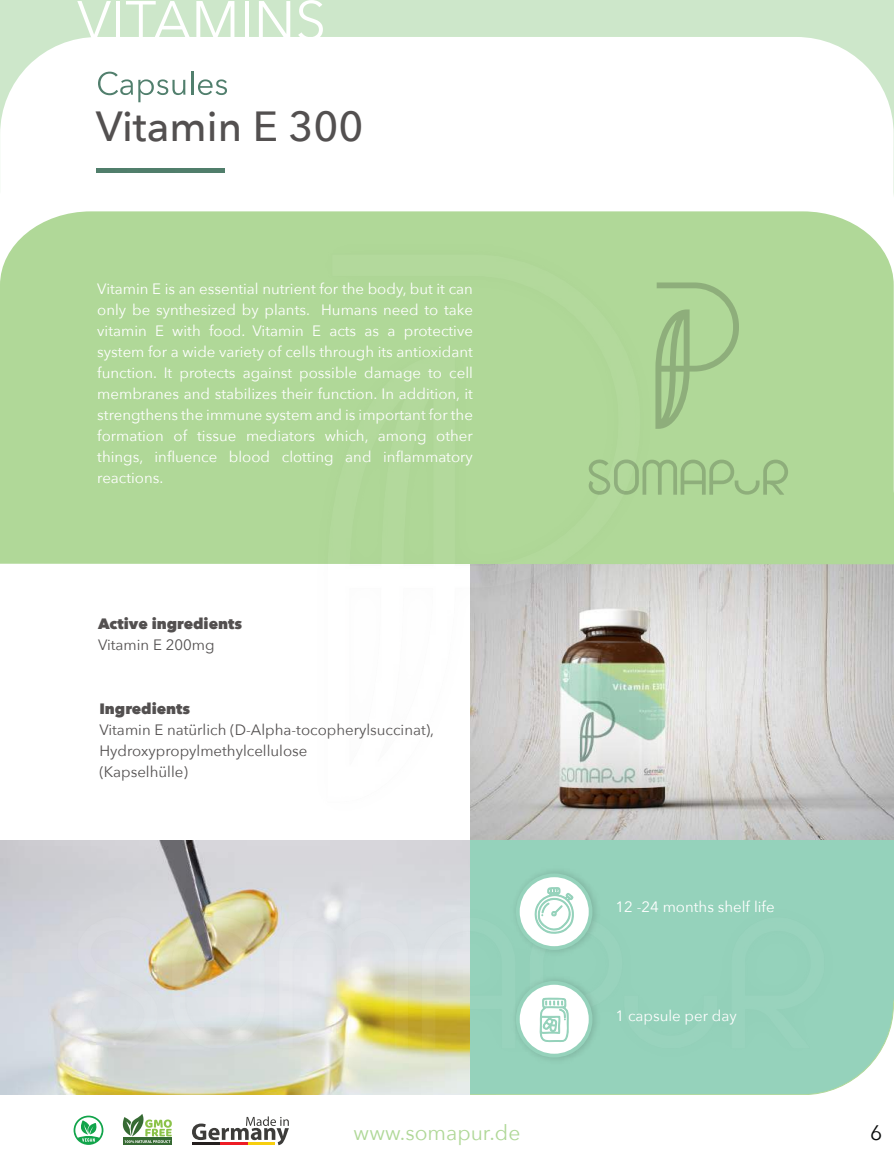
<style>
.page{position:relative;width:894px;height:1165px;background:#fff}
.page>*{position:absolute;margin:0;border:0;box-sizing:border-box;transform-origin:0 0}
.t1{font:42px "font 0000000026 f 66 a 93";color:#535050}
.t2{font:21px "font 0000000026 f 66 a 93";color:#b0d898}
.t3{font:21px "font 0000000026 f 66 a 93";color:#080a0a}
.t4{font:15px/21px "font 0000000026 f 66 a 93";color:#fff;text-align:justify}
.t5{font:15px/21px "font 0000000026 f 66 a 93";color:#535050}
.t6{font:15px "font 0000000026 f 66 af 5";color:#535050}
</style>
<div class="page">
<img style="left:849px;top:564px;width:44px;height:276px">
<img style="left:0;top:841px;width:470px;height:253px">
<svg style="left:470px;top:840px;width:423px;height:254px;background:#9ed5c0"></svg>
<div style="left:0;top:290px;width:893px;height:274px;background:#b0d898"></div>
<svg style="left:0;top:0;width:893px;height:290px"></svg>
<svg style="left:77px;top:1px;width:34px;height:39px"></svg>
<hr style="left:116px;top:1px;width:4px;height:39px;background:#fff">
<svg style="left:126px;top:1px;width:108px;height:39px"></svg>
<svg style="left:244px;top:1px;width:4px;height:39px"></svg>
<svg style="left:259px;top:1px;width:31px;height:39px"></svg>
<svg style="left:298px;top:0;width:25px;height:41px"></svg>
<img style="left:51px;top:226px;width:798px;height:849px">
<svg style="left:655px;top:282px;width:83px;height:147px;background:#a7cc90"></svg>
<svg style="left:588px;top:459px;width:199px;height:36px;background:#a5cb8f"></svg>
<img style="left:510px;top:973px;width:91px;height:92px">
<svg style="left:515px;top:981px;width:77px;height:76px"></svg>
<svg style="left:538px;top:997px;width:30px;height:45px"></svg>
<svg style="left:74px;top:1115px;width:29px;height:30px"></svg>
<svg style="left:192px;top:1116px;width:97px;height:29px"></svg>
<div style="left:123px;top:1137px;width:49px;height:8px;background:#366a33"></div>
<svg style="left:123px;top:1114px;width:49px;height:29px"></svg>
<img style="left:510px;top:866px;width:91px;height:91px">
<svg style="left:515px;top:873px;width:77px;height:77px"></svg>
<svg style="left:533px;top:886px;width:40px;height:48px"></svg>
<h1 class="t1" style="left:96px;top:99px;width:269px">Vitamin E 300</h1>
<p class="t4" style="left:97px;top:278px;width:377px">Vitamin E is an essential nutrient for the body, but it can only be synthesized by plants. Humans need to take vitamin E with food. Vitamin E acts as a protective system for a wide variety of cells through its antioxidant function. It protects against possible damage to cell membranes and stabilizes their function. In addition, it strengthens the immune system and is important for the formation of tissue mediators which, among other things, influence blood clotting and inflammatory reactions.</p>
<p class="t6" style="left:98px;top:614px;width:146px">Active ingredients</p>
<p class="t5" style="left:98px;top:635px;width:118px">Vitamin E 200mg</p>
<p class="t6" style="left:99px;top:699px;width:92px">Ingredients</p>
<p class="t5" style="left:99px;top:719px;width:336px">Vitamin E natürlich (D-Alpha-tocopherylsuccinat),<br>Hydroxypropylmethylcellulose<br>(Kapselhülle)</p>
<p class="t4" style="left:615px;top:896px;width:160px">12 -24 months shelf life</p>
<p class="t4" style="left:615px;top:1006px;width:123px">1 capsule per day</p>
<h2 class="t2" style="left:353px;top:1119px;width:168px">www.somapur.de</h2>
<h2 class="t3" style="left:869px;top:1119px;width:14px">6</h2>
</div>
